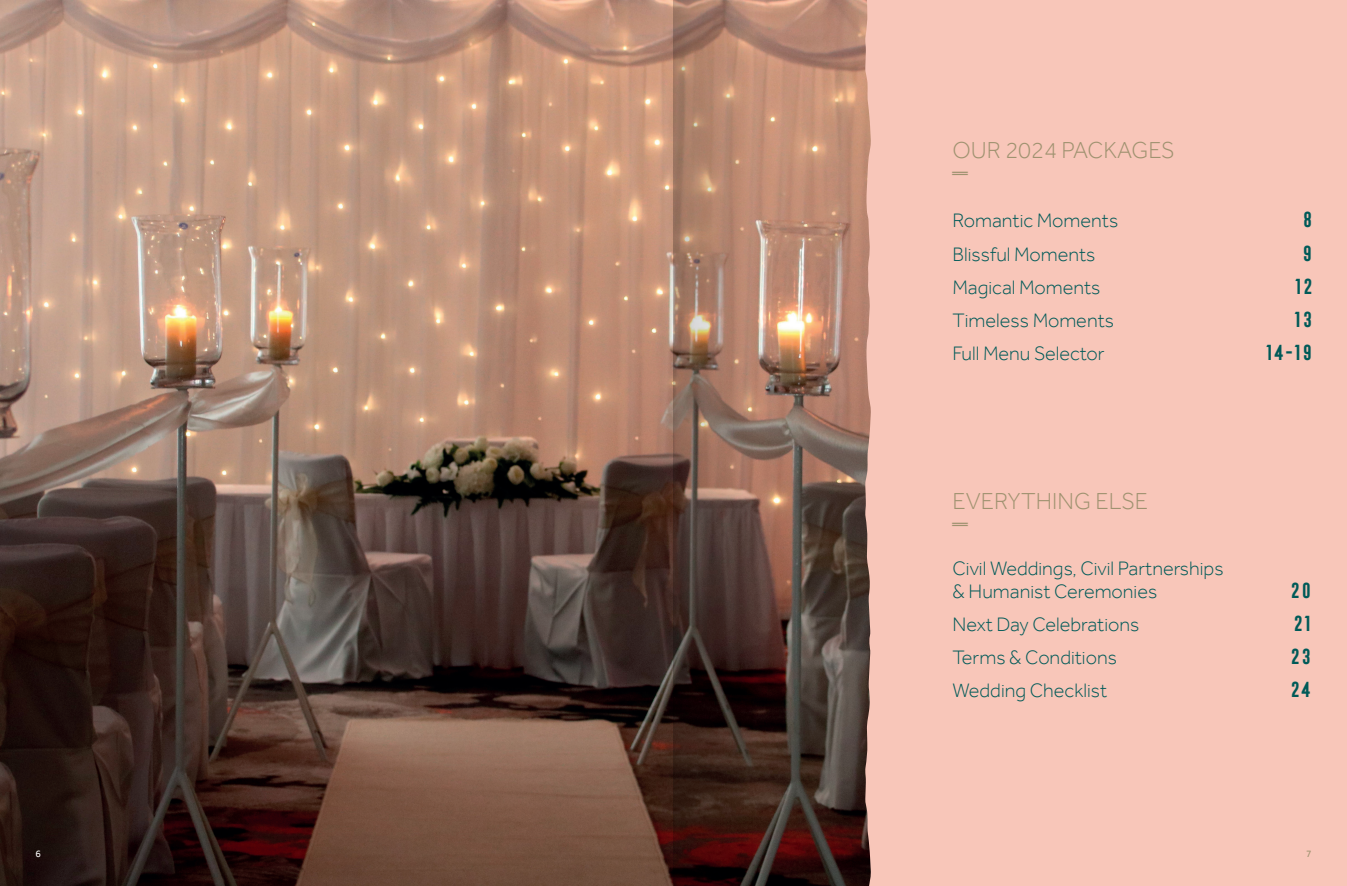
<style>
.page{position:relative;width:1347px;height:886px;background:#fff}
.page>*{position:absolute;margin:0;border:0;box-sizing:border-box;transform-origin:0 0}
.t1{font:42px "Portrait Inline Sans";color:#9f9270}
.t2{font:300 23.75px "Effra";color:#9f9270}
.t3{font:300 20px/22.5px "Effra";color:#005a58}
.t4{font:700 20px "Frontage Condensed";color:#005a58}
.t5{font:10px "Effra";color:#fff}
.t6{font:10px "Effra";color:#9f9270}
</style>
<div class="page">
<img style="left:0;top:0;width:864px;height:886px">
<div style="left:864px;top:0;width:482px;height:886px;background:#f8c6b9"></div>
<svg style="left:673px;top:0;width:80px;height:886px;background:#765547"></svg>
<p class="t2" style="left:952px;top:135px;width:224px">OUR 2024 PACKAGES</p>
<h1 class="t1" style="left:952px;top:126px;width:17px">_</h1>
<p class="t3" style="left:952px;top:209px;width:167px">Romantic Moments</p>
<p class="t4" style="left:1301px;top:209px;width:13px">8</p>
<p class="t3" style="left:952px;top:242px;width:144px">Blissful Moments</p>
<p class="t4" style="left:1301px;top:242px;width:13px">9</p>
<p class="t3" style="left:952px;top:275px;width:149px">Magical Moments</p>
<p class="t4" style="left:1293px;top:275px;width:20px">12</p>
<p class="t3" style="left:952px;top:309px;width:163px">Timeless Moments</p>
<p class="t4" style="left:1293px;top:308px;width:21px">13</p>
<p class="t3" style="left:952px;top:342px;width:153px">Full Menu Selector</p>
<p class="t4" style="left:1264px;top:341px;width:49px">14-19</p>
<p class="t2" style="left:952px;top:487px;width:197px">EVERYTHING ELSE</p>
<h1 class="t1" style="left:952px;top:477px;width:17px">_</h1>
<p class="t3" style="left:952px;top:557px;width:272px">Civil Weddings, Civil Partnerships &amp; Humanist Ceremonies</p>
<p class="t4" style="left:1289px;top:579px;width:23px">20</p>
<p class="t3" style="left:952px;top:613px;width:188px">Next Day Celebrations</p>
<p class="t4" style="left:1292px;top:612px;width:20px">21</p>
<p class="t3" style="left:952px;top:646px;width:166px">Terms &amp; Conditions</p>
<p class="t4" style="left:1289px;top:645px;width:23px">23</p>
<p class="t3" style="left:952px;top:679px;width:156px">Wedding Checklist</p>
<p class="t4" style="left:1289px;top:678px;width:23px">24</p>
<p class="t5" style="left:35px;top:848px;width:7px">6</p>
<p class="t6" style="left:1306px;top:848px;width:7px">7</p>
</div>
